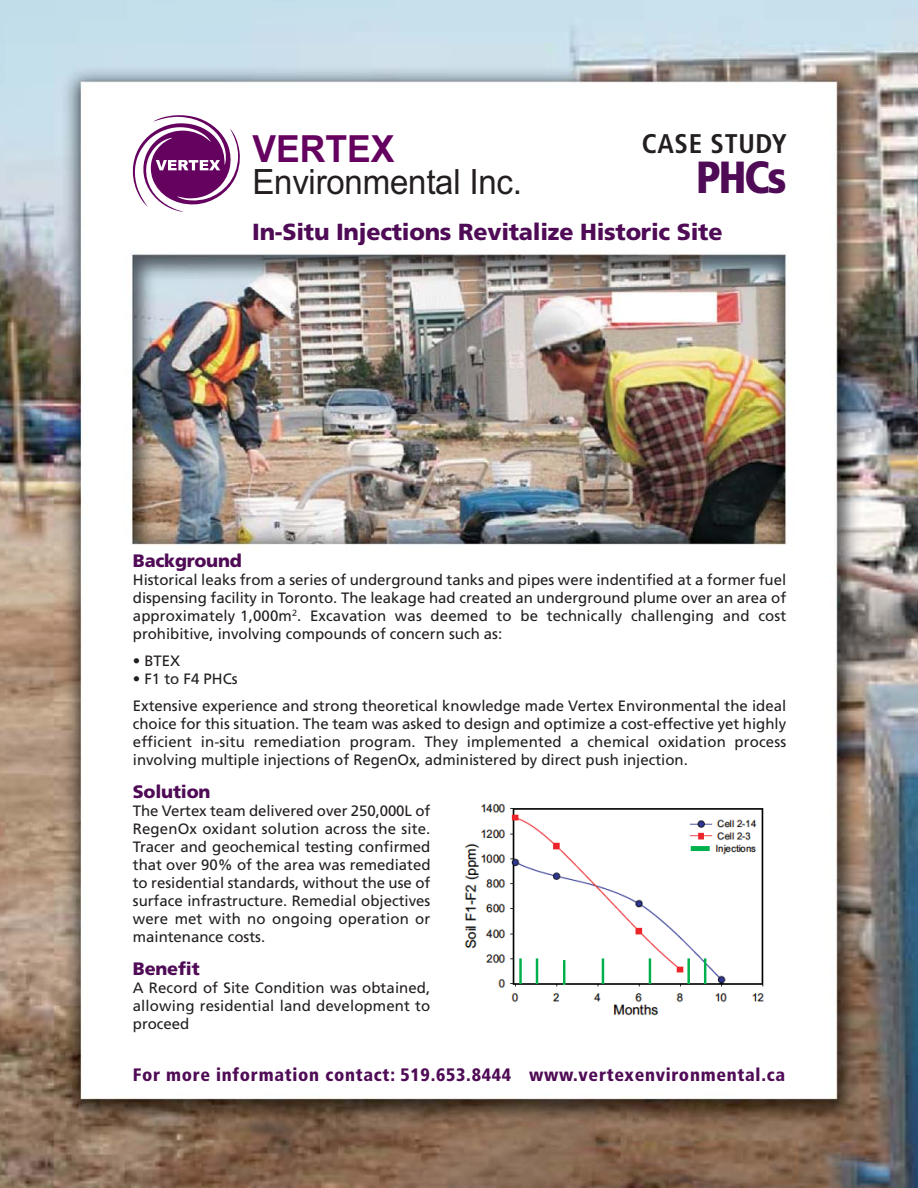
<style>
.page{position:relative;width:918px;height:1188px;background:#fff}
.page>*{position:absolute;margin:0;border:0;box-sizing:border-box;transform-origin:0 0}
.t1{font:900 condensed 45px "Frutiger";color:#4f0b55}
.t2{font:700 37.35px "Arial Narrow";color:#650260;scale:1.16 1}
.t3{font:34.8px "Arial Narrow";letter-spacing:-.005em;color:#231f20;scale:1.16 1}
.t4{font:700 condensed 27px "Frutiger";letter-spacing:.025em;color:#231f20}
.t5{font:900 23.25px "Frutiger";letter-spacing:-.01em;color:#4f0b55}
.t6{font:900 condensed 18px "Frutiger";letter-spacing:.04em;color:#4f0b55}
.t7{font:900 18px "Frutiger";letter-spacing:-.01em;color:#4f0b55}
.t8{font:15px/18px "Frutiger";color:#231f20;text-align:justify}
</style>
<div class="page">
<img style="left:0;top:0;width:918px;height:1188px">
<svg style="left:133px;top:115px;width:108px;height:97px"></svg>
<img style="left:456px;top:800px;width:317px;height:221px">
<h2 class="t2" style="left:252px;top:127px;width:124px">VERTEX</h2>
<h3 class="t3" style="left:252px;top:161px;width:234px">Environmental Inc.</h3>
<h3 class="t4" style="left:642px;top:132px;width:147px">CASE STUDY</h3>
<h1 class="t1" style="left:696px;top:159px;width:92px">PHCs</h1>
<h3 class="t5" style="left:252px;top:223px;width:472px">In-Situ Injections Revitalize Historic Site</h3>
<p class="t7" style="left:133px;top:553px;width:111px">Background</p>
<p class="t8" style="left:133px;top:571px;width:655px">Historical leaks from a series of underground tanks and pipes were indentified at a former fuel dispensing facility in Toronto. The leakage had created an underground plume over an area of approximately 1,000m<sup>2</sup>. Excavation was deemed to be technically challenging and cost prohibitive, involving compounds of concern such as:</p>
<p class="t8" style="left:133px;top:652px;width:49px">• BTEX</p>
<p class="t8" style="left:133px;top:666px;width:655px;line-height:27px">• F1 to F4 PHCs<br>Extensive experience and strong theoretical knowledge made Vertex Environmental the ideal</p>
<p class="t8" style="left:133px;top:715px;width:655px">choice for this situation. The team was asked to design and optimize a cost-effective yet highly efficient in-situ remediation program. They implemented a chemical oxidation process involving multiple injections of RegenOx, administered by direct push injection.</p>
<p class="t7" style="left:133px;top:784px;width:79px">Solution</p>
<p class="t8" style="left:133px;top:802px;width:299px">The Vertex team delivered over 250,000L of RegenOx oxidant solution across the site.<br>Tracer and geochemical testing confirmed that over 90% of the area was remediated to residential standards, without the use of surface infrastructure. Remedial objectives were met with no ongoing operation or maintenance costs.</p>
<p class="t7" style="left:133px;top:961px;width:68px">Benefit</p>
<p class="t8" style="left:133px;top:979px;width:299px">A Record of Site Condition was obtained, allowing residential land development to proceed</p>
<p class="t6" style="left:133px;top:1068px;width:654px">For more information contact: 519.653.8444 www.vertexenvironmental.ca</p>
</div>
